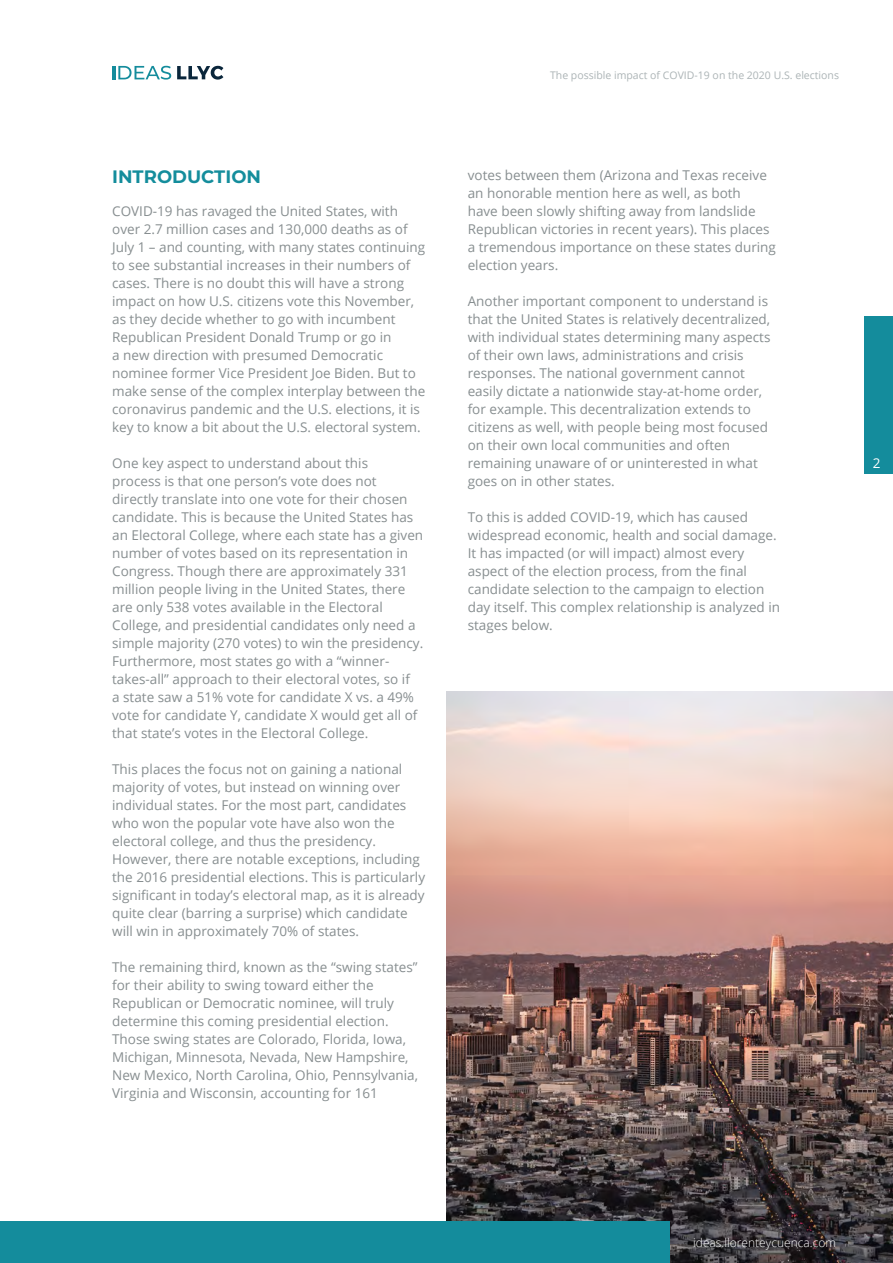
<style>
.page{position:relative;width:893px;height:1263px;background:#fff}
.page>*{position:absolute;margin:0;border:0;box-sizing:border-box;transform-origin:0 0}
.t1{font:700 18px "Montserrat";color:#148d9c}
.t2{font:13.5px/18px "Open Sans";color:#878e90}
.t3{font:13.5px "Open Sans";color:#fff}
.t4{font:300 12px "Open Sans";color:#fff}
.t5{font:10.5px "Open Sans";color:#acb4b6}
</style>
<div class="page">
<img style="left:446px;top:691px;width:447px;height:572px">
<svg style="left:112px;top:66px;width:59px;height:14px"></svg>
<svg style="left:177px;top:66px;width:46px;height:14px"></svg>
<div style="left:864px;top:316px;width:29px;height:158px;background:#148c9c"></div>
<div style="left:0;top:1221px;width:669px;height:42px;background:#148c9c"></div>
<h1 class="t1" style="left:112px;top:164px;width:150px">INTRODUCTION</h1>
<p class="t2" style="left:112px;top:202px;width:315px">COVID-19 has ravaged the United States, with over 2.7 million cases and 130,000 deaths as of July 1 – and counting, with many states continuing to see substantial increases in their numbers of cases. There is no doubt this will have a strong impact on how U.S. citizens vote this November, as they decide whether to go with incumbent Republican President Donald Trump or go in<br>a new direction with presumed Democratic nominee former Vice President Joe Biden. But to make sense of the complex interplay between the coronavirus pandemic and the U.S. elections, it is key to know a bit about the U.S. electoral system.</p>
<p class="t2" style="left:112px;top:454px;width:313px">One key aspect to understand about this<br>process is that one person’s vote does not directly translate into one vote for their chosen candidate. This is because the United States has an Electoral College, where each state has a given number of votes based on its representation in Congress. Though there are approximately 331 million people living in the United States, there are only 538 votes available in the Electoral College, and presidential candidates only need a simple majority (270 votes) to win the presidency.<br>Furthermore, most states go with a “winner&shy;takes-all” approach to their electoral votes, so if<br>a state saw a 51% vote for candidate X vs. a 49% vote for candidate Y, candidate X would get all of that state’s votes in the Electoral College.</p>
<p class="t2" style="left:112px;top:760px;width:314px">This places the focus not on gaining a national majority of votes, but instead on winning over individual states. For the most part, candidates who won the popular vote have also won the electoral college, and thus the presidency.<br>However, there are notable exceptions, including the 2016 presidential elections. This is particularly significant in today’s electoral map, as it is already quite clear (barring a surprise) which candidate will win in approximately 70% of states.</p>
<p class="t2" style="left:112px;top:958px;width:307px">The remaining third, known as the “swing states” for their ability to swing toward either the Republican or Democratic nominee, will truly determine this coming presidential election.<br>Those swing states are Colorado, Florida, Iowa, Michigan, Minnesota, Nevada, New Hampshire, New Mexico, North Carolina, Ohio, Pennsylvania, Virginia and Wisconsin, accounting for 161</p>
<p class="t5" style="left:550px;top:68px;width:290px">The possible impact of COVID-19 on the 2020 U.S. elections</p>
<p class="t2" style="left:468px;top:166px;width:310px">votes between them (Arizona and Texas receive an honorable mention here as well, as both<br>have been slowly shifting away from landslide Republican victories in recent years). This places a tremendous importance on these states during election years.</p>
<p class="t2" style="left:468px;top:292px;width:304px">Another important component to understand is that the United States is relatively decentralized, with individual states determining many aspects of their own laws, administrations and crisis responses. The national government cannot easily dictate a nationwide stay-at-home order, for example. This decentralization extends to citizens as well, with people being most focused on their own local communities and often remaining unaware of or uninterested in what goes on in other states.</p>
<p class="t2" style="left:468px;top:508px;width:314px">To this is added COVID-19, which has caused widespread economic, health and social damage.<br>It has impacted (or will impact) almost every aspect of the election process, from the final candidate selection to the campaign to election day itself. This complex relationship is analyzed in stages below.</p>
<p class="t3" style="left:873px;top:454px;width:9px">2</p>
<p class="t4" style="left:693px;top:1234px;width:144px">ideas.llorenteycuenca.com</p>
</div>
